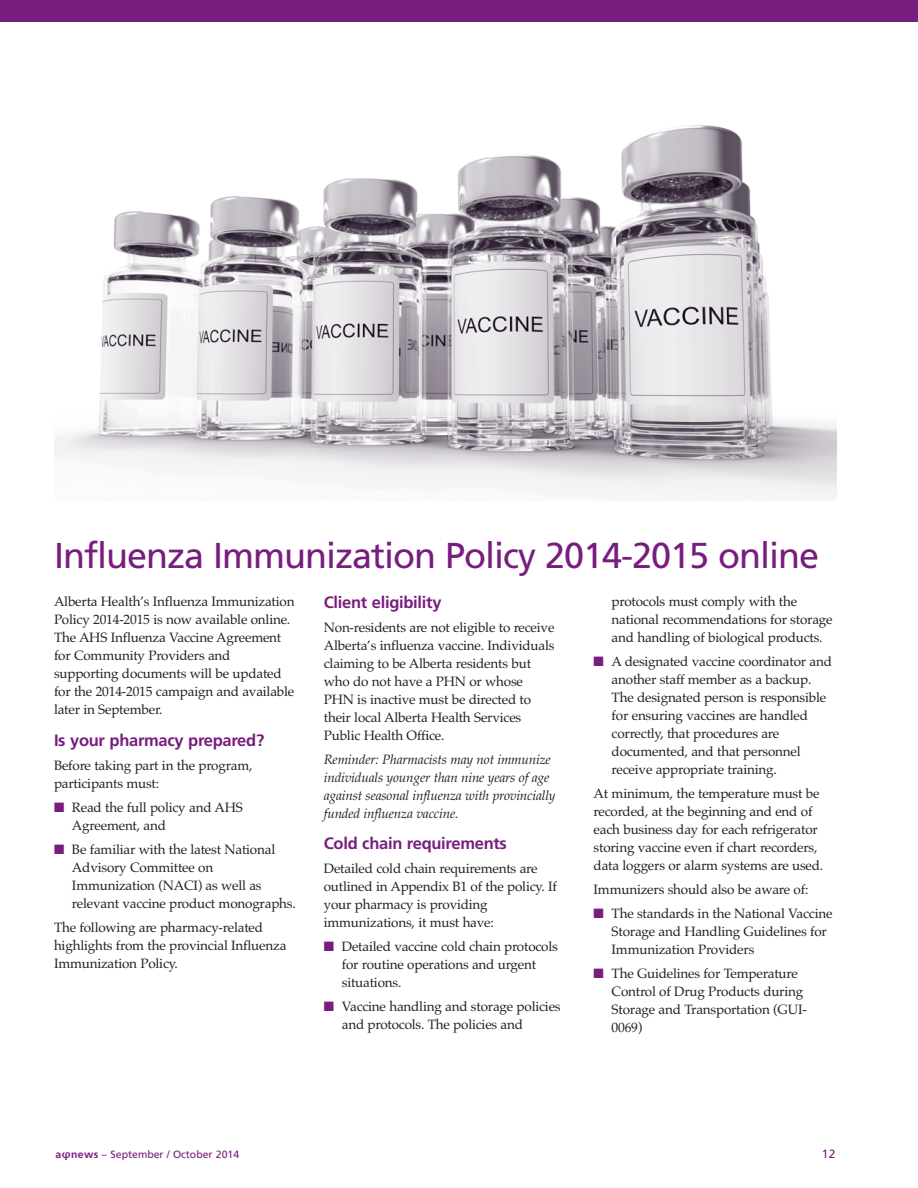
<style>
.page{position:relative;width:918px;height:1188px;background:#fff}
.page>*{position:absolute;margin:0;border:0;box-sizing:border-box;transform-origin:0 0}
.t1{font:36px "Frutiger";letter-spacing:-.03em;color:#781d7e}
.t2{font:700 16.5px "Frutiger";letter-spacing:-.015em;color:#781d7e}
.t3{font:13.5px/18px "Palatino";letter-spacing:-.015em;color:#231f20}
.t4{font:italic 13.5px/18px "Palatino";letter-spacing:-.015em;color:#231f20}
.t5{font:12px "Frutiger";color:#781d7e}
.t6{font:10.5px "Frutiger";color:#781d7e}
.s1{color:#781d7e}
.s2{font-weight:700}
.s3{font-family:"Lucida Grande";font-weight:700}
</style>
<div class="page">
<div style="left:0;top:0;width:918px;height:21px;background:#781d7e"></div>
<img style="left:54px;top:111px;width:783px;height:390px;border-radius:5px">
<h1 class="t1" style="left:54px;top:541px;width:767px">Influenza Immunization Policy 2014-2015 online</h1>
<p class="t3" style="left:54px;top:594px;width:242px">Alberta Health’s Influenza Immunization Policy 2014-2015 is now available online.<br>The AHS Influenza Vaccine Agreement for Community Providers and supporting documents will be updated for the 2014-2015 campaign and available later in September.</p>
<p class="t2" style="left:54px;top:734px;width:212px">Is your pharmacy prepared?</p>
<p class="t3" style="left:54px;top:758px;width:200px">Before taking part in the program, participants must:</p>
<p class="t3" style="left:72px;top:800px;width:172px;text-indent:-18px"><span class="s1">■</span> Read the full policy and AHS<br>Agreement, and</p>
<p class="t3" style="left:72px;top:842px;width:225px;text-indent:-18px"><span class="s1">■</span> Be familiar with the latest National<br>Advisory Committee on<br>Immunization (NACI) as well as relevant vaccine product monographs.</p>
<p class="t3" style="left:54px;top:920px;width:234px">The following are pharmacy-related highlights from the provincial Influenza<br>Immunization Policy.</p>
<p class="t2" style="left:324px;top:595px;width:119px">Client eligibility</p>
<p class="t3" style="left:324px;top:620px;width:232px">Non-residents are not eligible to receive Alberta’s influenza vaccine. Individuals claiming to be Alberta residents but who do not have a PHN or whose PHN is inactive must be directed to their local Alberta Health Services Public Health Office.</p>
<p class="t4" style="left:324px;top:752px;width:233px">Reminder: Pharmacists may not immunize individuals younger than nine years of age against seasonal influenza with provincially funded influenza vaccine.</p>
<p class="t2" style="left:324px;top:837px;width:185px">Cold chain requirements</p>
<p class="t3" style="left:324px;top:861px;width:235px">Detailed cold chain requirements are outlined in Appendix B1 of the policy. If your pharmacy is providing immunizations, it must have:</p>
<p class="t3" style="left:342px;top:939px;width:218px;text-indent:-18px"><span class="s1">■</span> Detailed vaccine cold chain protocols for routine operations and urgent situations.</p>
<p class="t3" style="left:342px;top:999px;width:220px;text-indent:-18px"><span class="s1">■</span> Vaccine handling and storage policies and protocols. The policies and</p>
<p class="t3" style="left:612px;top:594px;width:223px">protocols must comply with the national recommendations for storage and handling of biological products.</p>
<p class="t3" style="left:612px;top:654px;width:222px;text-indent:-18px"><span class="s1">■</span> A designated vaccine coordinator and another staff member as a backup.<br>The designated person is responsible for ensuring vaccines are handled correctly, that procedures are documented, and that personnel receive appropriate training.</p>
<p class="t3" style="left:594px;top:786px;width:231px">At minimum, the temperature must be recorded, at the beginning and end of each business day for each refrigerator storing vaccine even if chart recorders, data loggers or alarm systems are used.</p>
<p class="t3" style="left:594px;top:882px;width:216px">Immunizers should also be aware of:</p>
<p class="t3" style="left:612px;top:906px;width:222px;text-indent:-18px"><span class="s1">■</span> The standards in the National Vaccine<br>Storage and Handling Guidelines for<br>Immunization Providers</p>
<p class="t3" style="left:612px;top:966px;width:197px;text-indent:-18px"><span class="s1">■</span> The Guidelines for Temperature<br>Control of Drug Products during<br>Storage and Transportation (GUI-<br>0069)</p>
<p class="t6" style="left:56px;top:1150px;width:185px"><span class="s2">a</span><span class="s3">φ</span><span class="s2">news</span> – September / October 2014</p>
<p class="t5" style="left:822px;top:1149px;width:15px">12</p>
</div>
